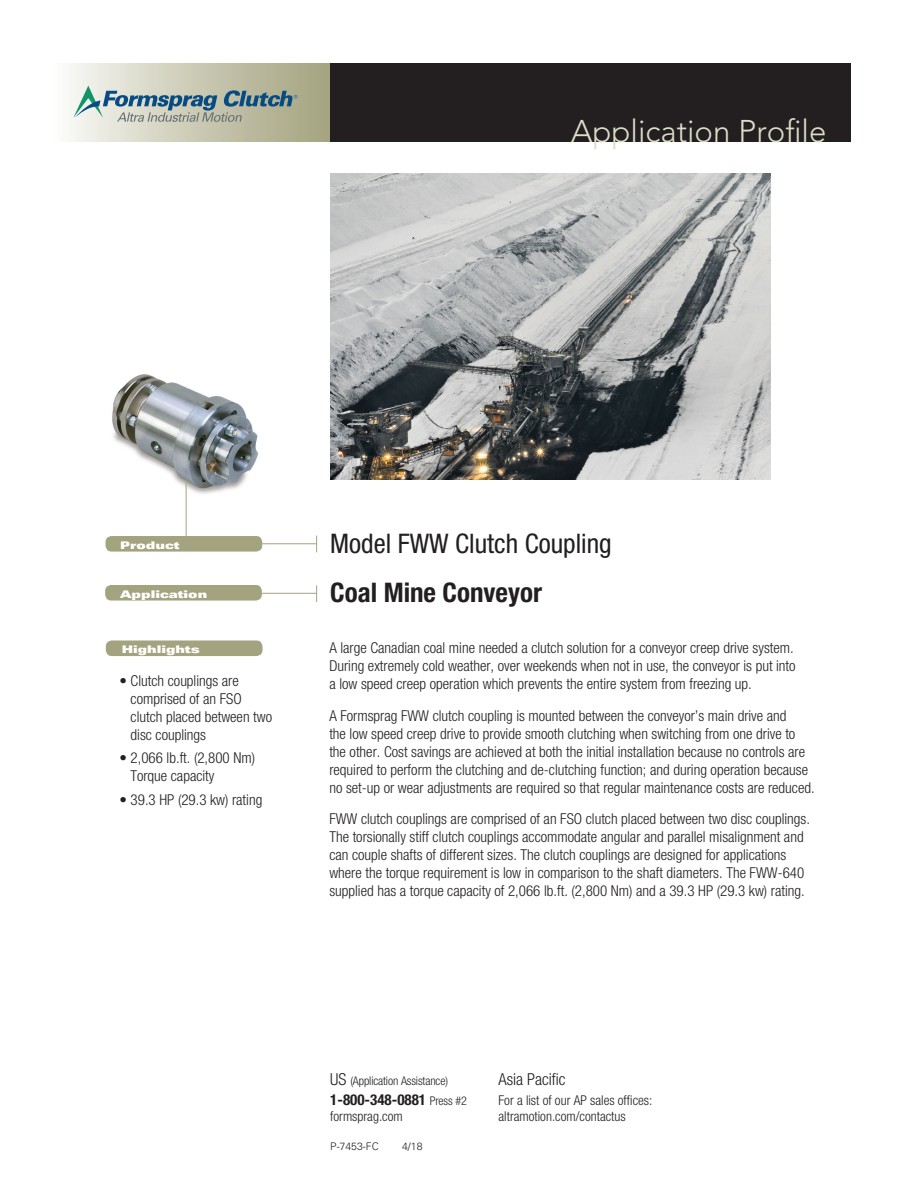
<style>
.page{position:relative;width:918px;height:1188px;background:#fff}
.page>*{position:absolute;margin:0;border:0;box-sizing:border-box;transform-origin:0 0}
.t1{font:300 31.2px "Avenir LT Std";color:#dbdec7}
.t2{font:condensed 27px "Helvetica Neue LT Std";color:#231f20}
.t3{font:700 condensed 27px "Helvetica Neue LT Std";color:#231f20}
.t4{font:300 condensed 16.5px "Helvetica Neue LT Std";color:#231f20}
.t5{font:300 condensed 15px/18px "Helvetica Neue LT Std";color:#231f20}
.t6{font:700 condensed 15px "Helvetica Neue LT Std";color:#231f20}
.t7{font:300 condensed 13.5px/16.5px "Helvetica Neue LT Std";color:#231f20}
.t8{font:300 condensed 12px "Helvetica Neue LT Std";letter-spacing:-.01em;color:#231f20}
.t9{font:10.5px "Univers LT Std X Black Ex";color:#fff}
.t10{font:300 10.5px "Univers LT Std";color:#231f20}
.s1{font-size:16.5px}
.s2{font-weight:300;font-size:12px}
</style>
<div class="page">
<img style="left:112px;top:374px;width:147px;height:135px">
<div style="left:105px;top:585px;width:157px;height:16px;background:#a4a380;border-radius:6px"></div>
<div style="left:106px;top:536px;width:156px;height:16px;background:#a4a380;border-radius:6px"></div>
<div style="left:54px;top:63px;width:276px;height:79px;background:linear-gradient(to right,#fafaf7,#a2a17c)"></div>
<div style="left:330px;top:63px;width:520px;height:79px;background:#231f20"></div>
<hr style="left:239px;top:543px;width:78px;height:1px;background:#a4a380">
<svg style="left:316px;top:536px;width:1px;height:16px"></svg>
<svg style="left:316px;top:585px;width:1px;height:17px"></svg>
<hr style="left:239px;top:593px;width:78px;height:1px;background:#a4a380">
<img style="left:331px;top:174px;width:440px;height:306px">
<div style="left:106px;top:640px;width:157px;height:16px;background:#a4a380;border-radius:6px"></div>
<hr style="left:186px;top:480px;width:1px;height:56px;background:#a4a380">
<svg style="left:73px;top:86px;width:224px;height:36px;background:#a1b0ab"></svg>
<h1 class="t1" style="left:571px;top:113px;width:257px">Application Profile</h1>
<p class="t9" style="left:120px;top:539px;width:61px">Product</p>
<p class="t9" style="left:120px;top:588px;width:89px">Application</p>
<p class="t9" style="left:122px;top:643px;width:80px">Highlights</p>
<p class="t5" style="left:131px;top:672px;width:143px;text-indent:-11px">• Clutch couplings are comprised of an FSO clutch placed between two disc couplings</p>
<p class="t5" style="left:130px;top:749px;width:126px;text-indent:-11px">• 2,066 lb.ft. (2,800 Nm)<br>Torque capacity</p>
<p class="t5" style="left:120px;top:790px;width:144px">• 39.3 HP (29.3 kw) rating</p>
<h2 class="t2" style="left:330px;top:528px;width:283px">Model FWW Clutch Coupling</h2>
<h2 class="t3" style="left:330px;top:576px;width:213px">Coal Mine Conveyor</h2>
<p class="t5" style="left:329px;top:639px;width:468px">A large Canadian coal mine needed a clutch solution for a conveyor creep drive system.<br>During extremely cold weather, over weekends when not in use, the conveyor is put into a low speed creep operation which prevents the entire system from freezing up.</p>
<p class="t5" style="left:329px;top:706px;width:487px">A Formsprag FWW clutch coupling is mounted between the conveyor’s main drive and<br>the low speed creep drive to provide smooth clutching when switching from one drive to the other. Cost savings are achieved at both the initial installation because no controls are required to perform the clutching and de-clutching function; and during operation because no set-up or wear adjustments are required so that regular maintenance costs are reduced.</p>
<p class="t5" style="left:329px;top:810px;width:482px">FWW clutch couplings are comprised of an FSO clutch placed between two disc couplings.<br>The torsionally stiff clutch couplings accommodate angular and parallel misalignment and can couple shafts of different sizes. The clutch couplings are designed for applications where the torque requirement is low in comparison to the shaft diameters. The FWW-640 supplied has a torque capacity of 2,066 lb.ft. (2,800 Nm) and a 39.3 HP (29.3 kw) rating.</p>
<p class="t8" style="left:330px;top:1074px;width:119px"><span class="s1">US</span> (Application Assistance)</p>
<p class="t6" style="left:330px;top:1090px;width:138px">1-800-348-0881 <span class="s2">Press #2</span></p>
<p class="t7" style="left:330px;top:1108px;width:74px">formsprag.com</p>
<p class="t10" style="left:330px;top:1140px;width:50px">P-7453-FC</p>
<p class="t10" style="left:402px;top:1140px;width:22px">4/18</p>
<p class="t4" style="left:499px;top:1070px;width:69px">Asia Pacific</p>
<p class="t7" style="left:499px;top:1091px;width:155px">For a list of our AP sales offices: altramotion.com/contactus</p>
</div>
